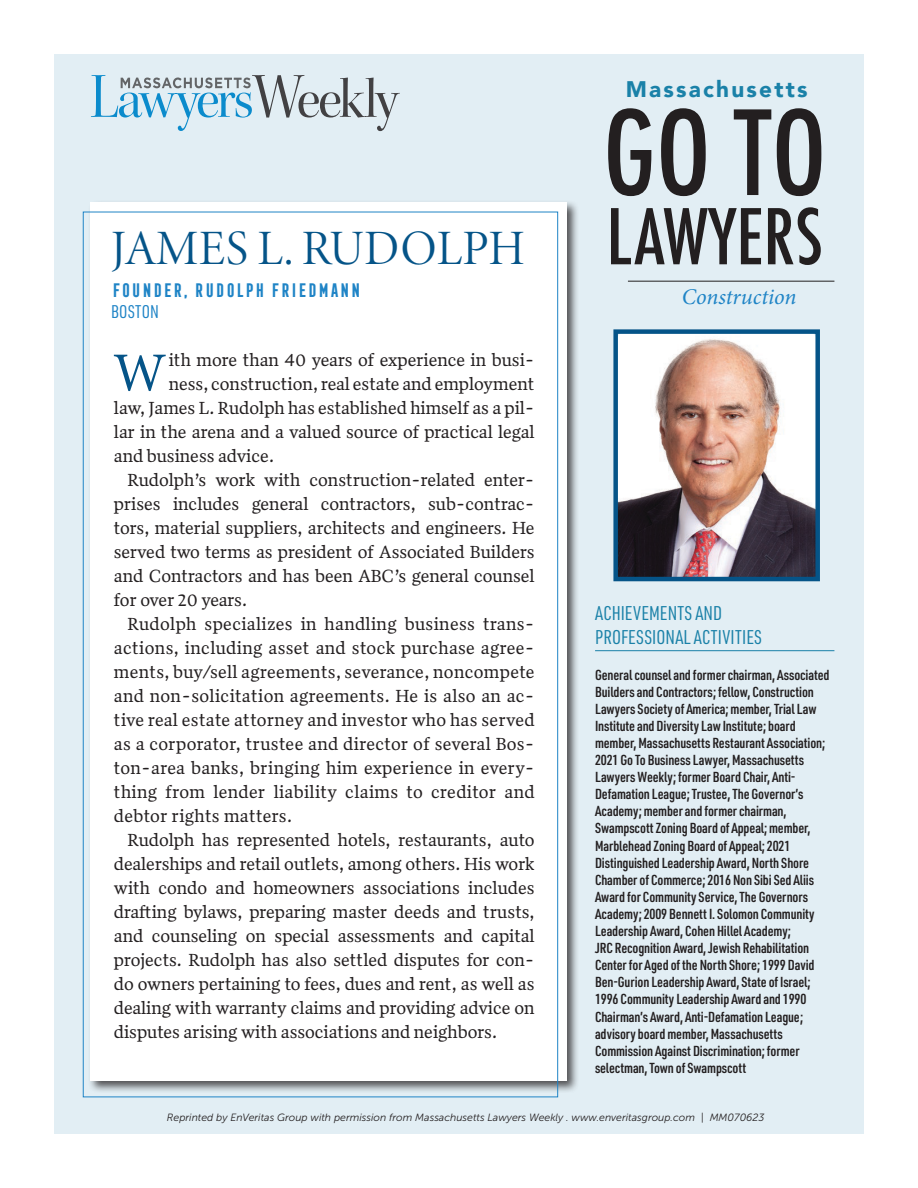
<style>
.page{position:relative;width:918px;height:1188px;background:#fff}
.page>*{position:absolute;margin:0;border:0;box-sizing:border-box;transform-origin:0 0}
.RagRight_noindent{font:500 condensed 113.55px "Futura";color:#231f20}
.RagRight_noindent-2{font:500 condensed 74.55px "Futura";color:#231f20}
.RagRight_noindent-3{font:54.9px "Minion Variable Concept";color:#055488}
.t1{font:49.5px "Minion Variable Concept";letter-spacing:.005em;color:#055488}
.RagRight_noindent-4{font:900 22.5px "Avenir";letter-spacing:.1em;color:#1a81a8}
.RagRight_noindent-5{font:italic 22.5px "Minion Pro";letter-spacing:-.005em;color:#1f84c6}
.RagRight_noindent-6{font:19.5px/23.4px "URWDIN Cond";letter-spacing:.005em;color:#1a81a8}
.RagRight_noindent-7{font:18px/24px "Quiosco";color:#231f20;text-align:justify}
.t2{font:700 18px "Frontage Condensed";color:#1f84c6}
.t3{font:18px "URWDIN Cond";letter-spacing:.01em;color:#1f84c6}
.activites{font:600 14.25px/17.1px "URWDIN Cond";letter-spacing:-.01em;color:#231f20}
.RagRight_noindent-8{font:italic 10.5px "Museo Sans 300";color:#231f20}
</style>
<div class="page">
<div style="left:54px;top:54px;width:810px;height:1080px;background:#e2eef4"></div>
<svg style="left:91px;top:75px;width:309px;height:56px"></svg>
<div style="left:88px;top:199px;width:491px;height:894px;background:#231f20;opacity:.75"></div>
<div style="left:91px;top:202px;width:476px;height:879px;background:#fff"></div>
<img style="left:618px;top:334px;width:197px;height:242px">
<div style="left:613px;top:329px;width:207px;height:252px;border:4px solid #055488"></div>
<hr style="left:595px;top:650px;width:239px;height:1px;background:#1a81a8">
<hr style="left:628px;top:281px;width:206px;height:1px;background:#231f20">
<p class="t1" style="left:111px;top:213px;width:416px">JAMES L. RUDOLPH</p>
<p class="t2" style="left:111px;top:280px;width:251px">FOUNDER, RUDOLPH FRIEDMANN</p>
<p class="t3" style="left:111px;top:300px;width:49px">BOSTON</p>
<p class="RagRight_noindent-3" style="left:114px;top:334px;width:52px">W</p>
<p class="RagRight_noindent-7" style="left:169px;top:348px;width:367px">ith more than 40 years of experience in busi-</p>
<p class="RagRight_noindent-7" style="left:169px;top:372px;width:367px">ness, construction, real estate and employment</p>
<p class="RagRight_noindent-7" style="left:114px;top:396px;width:422px">law, James L. Rudolph has established himself as a pil-</p>
<p class="RagRight_noindent-7" style="left:114px;top:420px;width:422px">lar in the arena and a valued source of practical legal</p>
<p class="RagRight_noindent-7" style="left:114px;top:444px;width:162px">and business advice.</p>
<p class="RagRight_noindent-7" style="left:114px;top:468px;width:422px;text-indent:14px">Rudolph’s work with construction-related enter&shy;prises includes general contractors, sub-contrac&shy;tors, material suppliers, architects and engineers. He served two terms as president of Associated Builders and Contractors and has been ABC’s general counsel for over 20 years.</p>
<p class="RagRight_noindent-7" style="left:114px;top:612px;width:422px;text-indent:14px">Rudolph specializes in handling business trans&shy;actions, including asset and stock purchase agree&shy;ments, buy/sell agreements, severance, noncompete and non-solicitation agreements. He is also an ac&shy;tive real estate attorney and investor who has served as a corporator, trustee and director of several Bos&shy;ton-area banks, bringing him experience in every&shy;thing from lender liability claims to creditor and debtor rights matters.</p>
<p class="RagRight_noindent-7" style="left:114px;top:828px;width:423px;text-indent:14px">Rudolph has represented hotels, restaurants, auto dealerships and retail outlets, among others. His work with condo and homeowners associations includes drafting bylaws, preparing master deeds and trusts, and counseling on special assessments and capital projects. Rudolph has also settled disputes for con&shy;do owners pertaining to fees, dues and rent, as well as dealing with warranty claims and providing advice on disputes arising with associations and neighbors.</p>
<p class="RagRight_noindent-4" style="left:626px;top:70px;width:183px">Massachusetts</p>
<p class="RagRight_noindent" style="left:603px;top:80px;width:224px">GO TO</p>
<p class="RagRight_noindent-2" style="left:607px;top:189px;width:218px">LAWYERS</p>
<p class="RagRight_noindent-5" style="left:682px;top:281px;width:116px">Construction</p>
<p class="RagRight_noindent-6" style="left:595px;top:601px;width:169px">ACHIEVEMENTS AND<br>PROFESSIONAL ACTIVITIES</p>
<p class="activites" style="left:595px;top:665px;width:236px">General counsel and former chairman, Associated Builders and Contractors; fellow, Construction Lawyers Society of America; member, Trial Law Institute and Diversity Law Institute; board member, Massachusetts Restaurant Association; 2021 Go To Business Lawyer, Massachusetts Lawyers Weekly; former Board Chair, Anti-Defamation League; Trustee, The Governor’s Academy; member and former chairman, Swampscott Zoning Board of Appeal; member, Marblehead Zoning Board of Appeal; 2021<br>Distinguished Leadership Award, North Shore Chamber of Commerce; 2016 Non Sibi Sed Aliis Award for Community Service, The Governors Academy; 2009 Bennett I. Solomon Community Leadership Award, Cohen Hillel Academy;<br>JRC Recognition Award, Jewish Rehabilitation Center for Aged of the North Shore; 1999 David Ben-Gurion Leadership Award, State of Israel; 1996 Community Leadership Award and 1990<br>Chairman’s Award, Anti-Defamation League; advisory board member, Massachusetts Commission Against Discrimination; former selectman, Town of Swampscott</p>
<p class="RagRight_noindent-8" style="left:167px;top:1112px;width:599px">Reprinted by EnVeritas Group with permission from Massachusetts Lawyers Weekly . www.enveritasgroup.com | MM070623</p>
</div>
